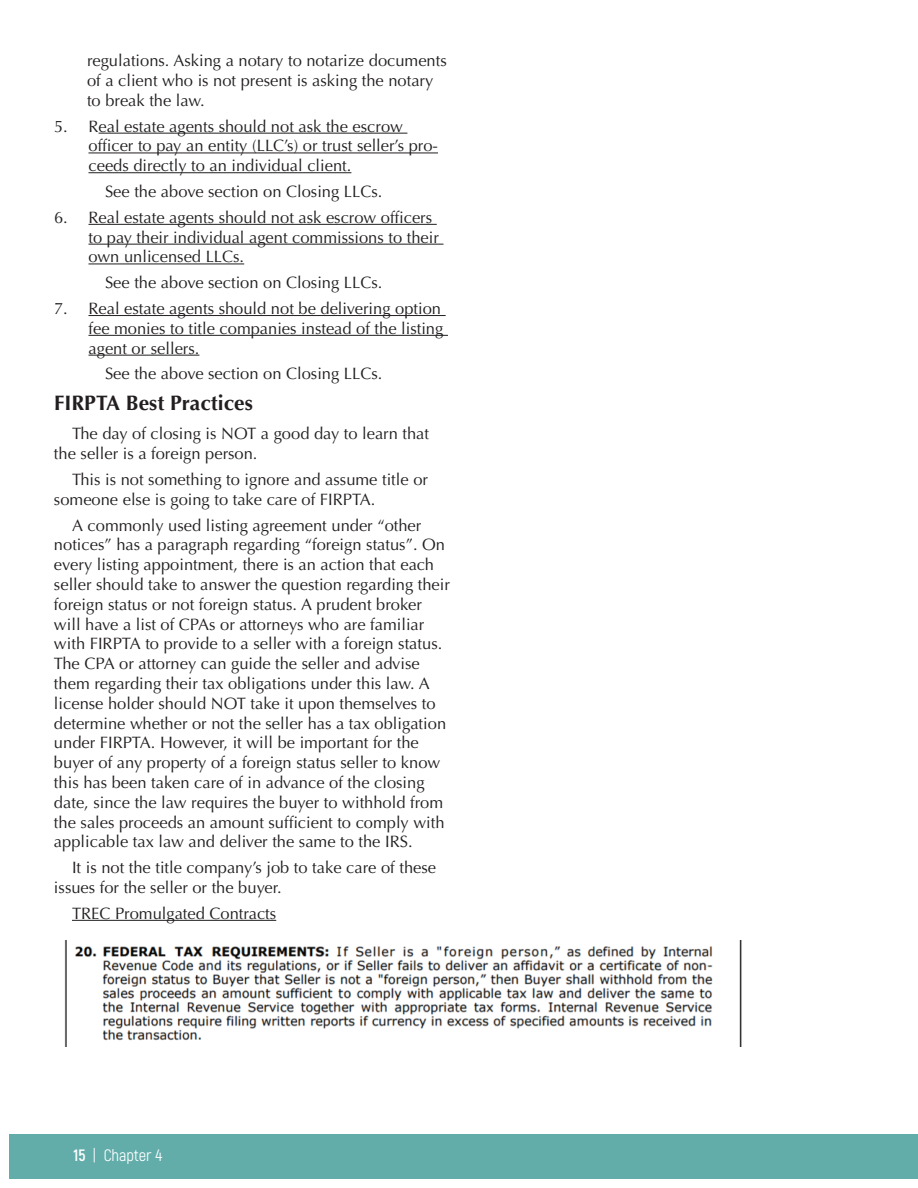
<style>
.page{position:relative;width:918px;height:1188px;background:#fff}
.page>*{position:absolute;margin:0;border:0;box-sizing:border-box;transform-origin:0 0}
.t1{font:700 21px "Optima";color:#231f20}
.t2{font:16.5px/19.8px "Optima LT Std";color:#231f20}
.t3{font:16.5px "Akrobat";color:#fff}
.s1{font-weight:700}
</style>
<div class="page">
<div style="left:9px;top:1134px;width:909px;height:45px;background:#62adaa"></div>
<hr style="left:99px;top:133px;width:308px;height:1px;background:#231f20">
<hr style="left:88px;top:153px;width:350px;height:1px;background:#231f20">
<hr style="left:88px;top:172px;width:263px;height:1px;background:#231f20">
<hr style="left:88px;top:224px;width:349px;height:1px;background:#231f20">
<hr style="left:88px;top:244px;width:356px;height:1px;background:#231f20">
<hr style="left:88px;top:264px;width:156px;height:1px;background:#231f20">
<hr style="left:88px;top:315px;width:358px;height:1px;background:#231f20">
<hr style="left:88px;top:335px;width:360px;height:1px;background:#231f20">
<hr style="left:88px;top:355px;width:111px;height:1px;background:#231f20">
<hr style="left:72px;top:920px;width:204px;height:1px;background:#231f20">
<img style="left:64px;top:940px;width:678px;height:106px">
<p class="t2" style="left:87px;top:51px;width:361px">regulations. Asking a notary to notarize documents of a client who is not present is asking the notary to break the law.</p>
<p class="t2" style="left:89px;top:116px;width:351px;text-indent:-35px">5. Real estate agents should not ask the escrow officer to pay an entity (LLC’s) or trust seller’s pro&shy;ceeds directly to an individual client.</p>
<p class="t2" style="left:105px;top:182px;width:279px">See the above section on Closing LLCs.</p>
<p class="t2" style="left:89px;top:207px;width:352px;text-indent:-35px">6. Real estate agents should not ask escrow officers to pay their individual agent commissions to their own unlicensed LLCs.</p>
<p class="t2" style="left:105px;top:273px;width:279px">See the above section on Closing LLCs.</p>
<p class="t2" style="left:89px;top:299px;width:356px;text-indent:-35px">7. Real estate agents should not be delivering option fee monies to title companies instead of the listing agent or sellers.</p>
<p class="t2" style="left:105px;top:364px;width:279px">See the above section on Closing LLCs.</p>
<p class="t1" style="left:54px;top:391px;width:200px">FIRPTA Best Practices</p>
<p class="t2" style="left:54px;top:424px;width:377px;text-indent:18px">The day of closing is NOT a good day to learn that the seller is a foreign person.</p>
<p class="t2" style="left:54px;top:470px;width:376px;text-indent:18px">This is not something to ignore and assume title or someone else is going to take care of FIRPTA.</p>
<p class="t2" style="left:54px;top:515px;width:397px;text-indent:18px">A commonly used listing agreement under “other notices” has a paragraph regarding “foreign status”. On every listing appointment, there is an action that each seller should take to answer the question regarding their foreign status or not foreign status. A prudent broker will have a list of CPAs or attorneys who are familiar with FIRPTA to provide to a seller with a foreign status.<br>The CPA or attorney can guide the seller and advise them regarding their tax obligations under this law. A license holder should NOT take it upon themselves to determine whether or not the seller has a tax obligation under FIRPTA. However, it will be important for the buyer of any property of a foreign status seller to know this has been taken care of in advance of the closing date, since the law requires the buyer to withhold from the sales proceeds an amount sufficient to comply with applicable tax law and deliver the same to the IRS.</p>
<p class="t2" style="left:54px;top:858px;width:384px;text-indent:18px">It is not the title company’s job to take care of these issues for the seller or the buyer.</p>
<p class="t2" style="left:72px;top:903px;width:206px">TREC Promulgated Contracts</p>
<p class="t3" style="left:73px;top:1145px;width:90px"><span class="s1">15</span> | Chapter 4</p>
</div>
